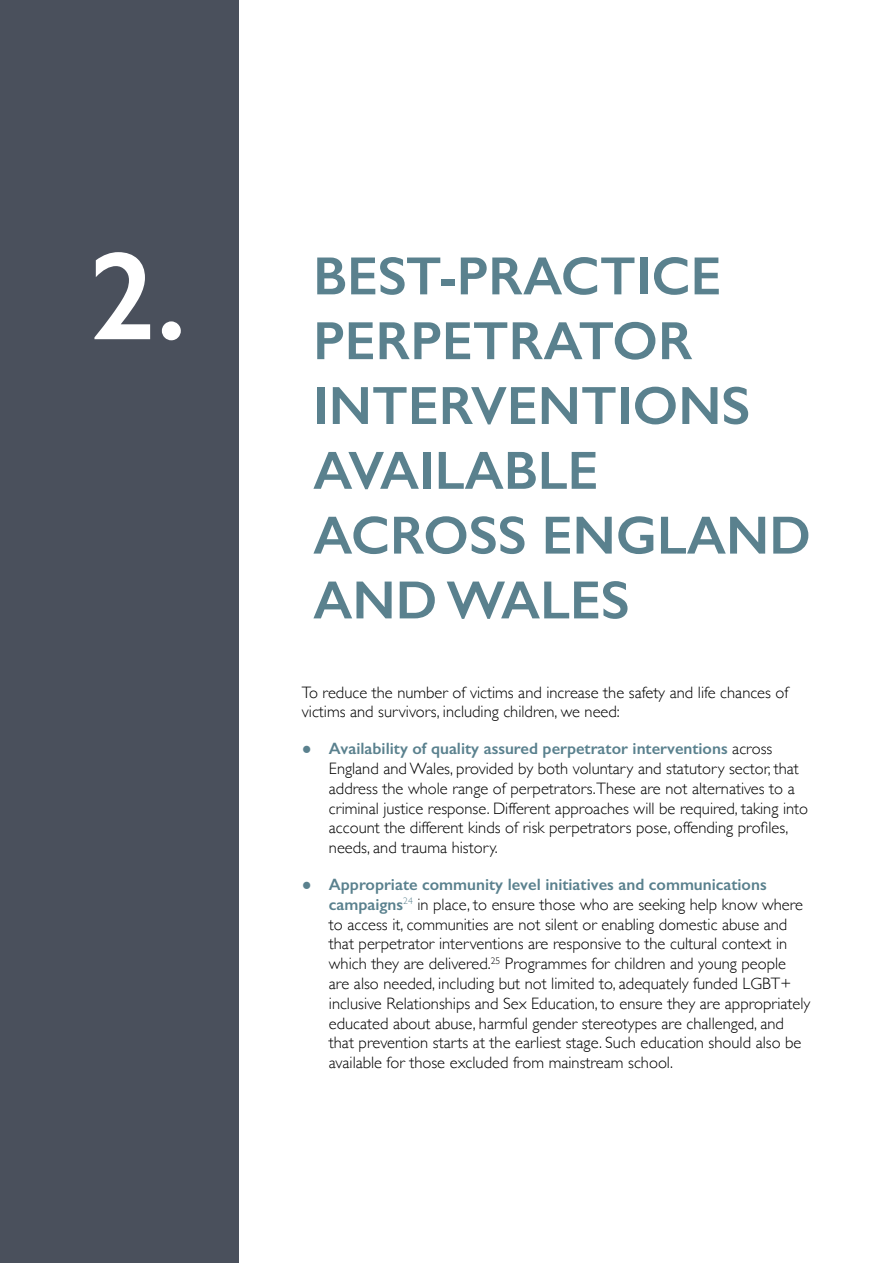
<style>
.page{position:relative;width:893px;height:1263px;background:#fff}
.page>*{position:absolute;margin:0;border:0;box-sizing:border-box;transform-origin:0 0}
.t1{font:600 126px "Gill Sans";color:#fff}
.Call_to_action_numbe{font:600 54px/64.8px "Gill Sans";color:#5a818e}
.t2{font:300 16.5px/19.8px "Gill Sans";color:#000}
.s1{font-family:"Georgia";font-weight:700;color:#5a818e}
.s2{font-weight:600;color:#5a818e}
</style>
<div class="page">
<div style="left:0;top:0;width:238px;height:1263px;background:#4a505c"></div>
<hr style="left:892px;top:0;width:1px;height:1263px;background:#4a505c">
<p class="t1" style="left:89px;top:220px;width:99px">2.</p>
<p class="Call_to_action_numbe" style="left:313px;top:243px;width:499px">BEST-PRACTICE<br>PERPETRATOR<br>INTERVENTIONS<br>AVAILABLE<br>ACROSS ENGLAND<br>AND WALES</p>
<p class="t2" style="left:302px;top:681px;width:488px">To reduce the number of victims and increase the safety and life chances of victims and survivors, including children, we need:</p>
<p class="t2" style="left:329px;top:738px;width:481px;text-indent:-27px"><span class="s1">●</span> <span class="s2">Availability of quality assured perpetrator interventions</span> across England and Wales, provided by both voluntary and statutory sector, that address the whole range of perpetrators.These are not alternatives to a criminal justice response. Different approaches will be required, taking into account the different kinds of risk perpetrators pose, offending profiles, needs, and trauma history.</p>
<p class="t2" style="left:329px;top:874px;width:483px;text-indent:-27px"><span class="s1">●</span> <span class="s2">Appropriate community level initiatives and communications campaigns</span><sup>24</sup> in place, to ensure those who are seeking help know where to access it, communities are not silent or enabling domestic abuse and that perpetrator interventions are responsive to the cultural context in which they are delivered.<sup>25</sup> Programmes for children and young people are also needed, including but not limited to, adequately funded LGBT+ inclusive Relationships and Sex Education, to ensure they are appropriately educated about abuse, harmful gender stereotypes are challenged, and that prevention starts at the earliest stage. Such education should also be available for those excluded from mainstream school.</p>
</div>
